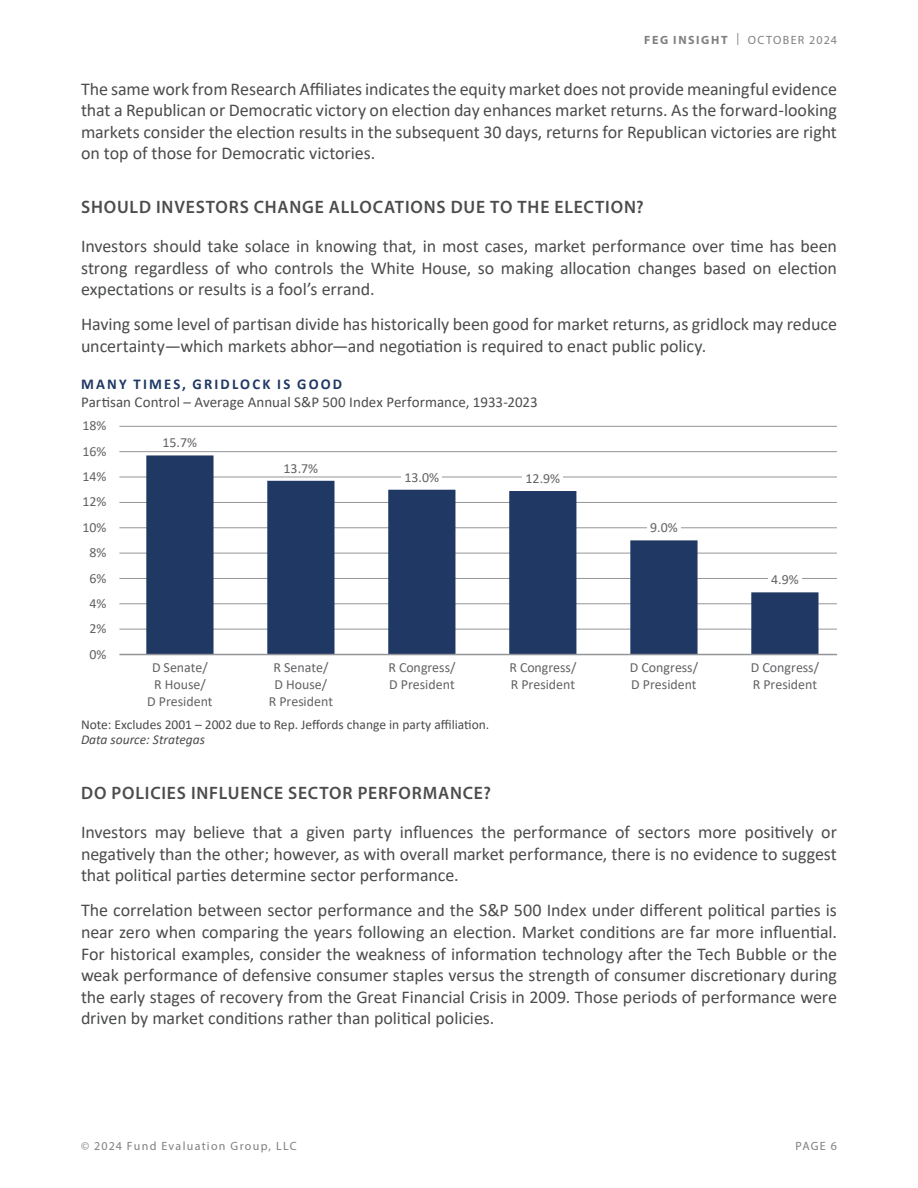
<style>
.page{position:relative;width:918px;height:1188px;background:#fff}
.page>*{position:absolute;margin:0;border:0;box-sizing:border-box;transform-origin:0 0}
.Paragraphs{font:18px/21.6px "Calibri";letter-spacing:-.005em;color:#4b4c4d;text-align:justify}
.Inside_paragraph_small_headings{font:600 18px "Myriad Pro";letter-spacing:.045em;color:#4b4c4d}
.Chart_headers{font:15px/18px "Calibri";color:#4e4d4e}
.t1{font:13.95px/17px "Calibri";color:#636366}
.Chart_source{font:13.5px/15px "Calibri";color:#4b4c4d}
.t2{font:12px "Myriad Pro";letter-spacing:.105em;color:#808083}
.s1{font-weight:700}
.s2{font-weight:700;color:#203864}
.s3{font-style:italic}
</style>
<div class="page">
<hr style="left:119px;top:629px;width:718px;height:1px;background:#939598">
<hr style="left:119px;top:604px;width:718px;height:1px;background:#939598">
<hr style="left:119px;top:578px;width:718px;height:1px;background:#939598">
<hr style="left:119px;top:553px;width:718px;height:1px;background:#939598">
<hr style="left:119px;top:528px;width:718px;height:1px;background:#939598">
<hr style="left:119px;top:502px;width:718px;height:1px;background:#939598">
<hr style="left:119px;top:477px;width:718px;height:1px;background:#939598">
<hr style="left:119px;top:451px;width:718px;height:1px;background:#939598">
<hr style="left:119px;top:426px;width:718px;height:1px;background:#939598">
<svg style="left:146px;top:455px;width:673px;height:199px"></svg>
<hr style="left:119px;top:654px;width:718px;height:1px;background:#939598">
<div style="left:402px;top:467px;width:40px;height:20px;background:#fff"></div>
<div style="left:523px;top:468px;width:40px;height:20px;background:#fff"></div>
<div style="left:647px;top:518px;width:34px;height:19px;background:#fff"></div>
<div style="left:768px;top:570px;width:34px;height:19px;background:#fff"></div>
<p class="t2" style="left:644px;top:32px;width:194px"><span class="s1">FEG INSIGHT</span> | OCTOBER 2024</p>
<p class="Paragraphs" style="left:81px;top:77px;width:758px">The same work from Research Affiliates indicates the equity market does not provide meaningful evidence that a Republican or Democratic victory on election day enhances market returns. As the forward-looking markets consider the election results in the subsequent 30 days, returns for Republican victories are right on top of those for Democratic victories.</p>
<p class="Inside_paragraph_small_headings" style="left:81px;top:195px;width:564px">SHOULD INVESTORS CHANGE ALLOCATIONS DUE TO THE ELECTION?</p>
<p class="Paragraphs" style="left:81px;top:235px;width:757px">Investors should take solace in knowing that, in most cases, market performance over time has been strong regardless of who controls the White House, so making allocation changes based on election expectations or results is a fool’s errand.</p>
<p class="Paragraphs" style="left:81px;top:313px;width:757px">Having some level of partisan divide has historically been good for market returns, as gridlock may reduce uncertainty—which markets abhor—and negotiation is required to enact public policy.</p>
<p class="Chart_headers" style="left:81px;top:375px;width:458px"><span class="s2">MANY TIMES, GRIDLOCK IS GOOD<br></span>Partisan Control – Average Annual S&amp;P 500 Index Performance, 1933-2023</p>
<p class="t1" style="left:163px;top:434px;width:36px">15.7%</p>
<p class="t1" style="left:284px;top:459px;width:36px">13.7%</p>
<p class="t1" style="left:405px;top:468px;width:36px">13.0%</p>
<p class="t1" style="left:526px;top:469px;width:36px">12.9%</p>
<p class="t1" style="left:83px;top:417px;width:26px">18%</p>
<p class="t1" style="left:83px;top:442px;width:26px">16%</p>
<p class="t1" style="left:83px;top:468px;width:26px">14%</p>
<p class="t1" style="left:83px;top:493px;width:26px">12%</p>
<p class="t1" style="left:83px;top:518px;width:26px">10%</p>
<p class="t1" style="left:90px;top:544px;width:18px">8%</p>
<p class="t1" style="left:90px;top:569px;width:18px">6%</p>
<p class="t1" style="left:90px;top:594px;width:18px">4%</p>
<p class="t1" style="left:90px;top:620px;width:18px">2%</p>
<p class="t1" style="left:90px;top:645px;width:18px">0%</p>
<p class="t1" style="left:650px;top:519px;width:29px">9.0%</p>
<p class="t1" style="left:771px;top:571px;width:29px">4.9%</p>
<p class="t1" style="left:147px;top:659px;width:67px;text-align:center">D Senate/<br>R House/<br>D President</p>
<p class="t1" style="left:269px;top:659px;width:66px;text-align:center">R Senate/<br>D House/<br>R President</p>
<p class="t1" style="left:388px;top:659px;width:69px">R Congress/<br>D President</p>
<p class="t1" style="left:509px;top:659px;width:69px">R Congress/<br>R President</p>
<p class="t1" style="left:630px;top:659px;width:70px">D Congress/<br>D President</p>
<p class="t1" style="left:751px;top:659px;width:70px">D Congress/<br>R President</p>
<p class="Chart_source" style="left:81px;top:717px;width:410px">Note: Excludes 2001 – 2002 due to Rep. Jeffords change in party affiliation.<br><span class="s3">Data source: Strategas</span></p>
<p class="Inside_paragraph_small_headings" style="left:81px;top:781px;width:411px">DO POLICIES INFLUENCE SECTOR PERFORMANCE?</p>
<p class="Paragraphs" style="left:81px;top:821px;width:757px">Investors may believe that a given party influences the performance of sectors more positively or negatively than the other; however, as with overall market performance, there is no evidence to suggest that political parties determine sector performance.</p>
<p class="Paragraphs" style="left:81px;top:899px;width:758px">The correlation between sector performance and the S&amp;P 500 Index under different political parties is near zero when comparing the years following an election. Market conditions are far more influential.<br>For historical examples, consider the weakness of information technology after the Tech Bubble or the weak performance of defensive consumer staples versus the strength of consumer discretionary during the early stages of recovery from the Great Financial Crisis in 2009. Those periods of performance were driven by market conditions rather than political policies.</p>
<p class="t2" style="left:81px;top:1139px;width:217px">© 2024 Fund Evaluation Group, LLC</p>
<p class="t2" style="left:796px;top:1139px;width:43px">PAGE 6</p>
</div>
